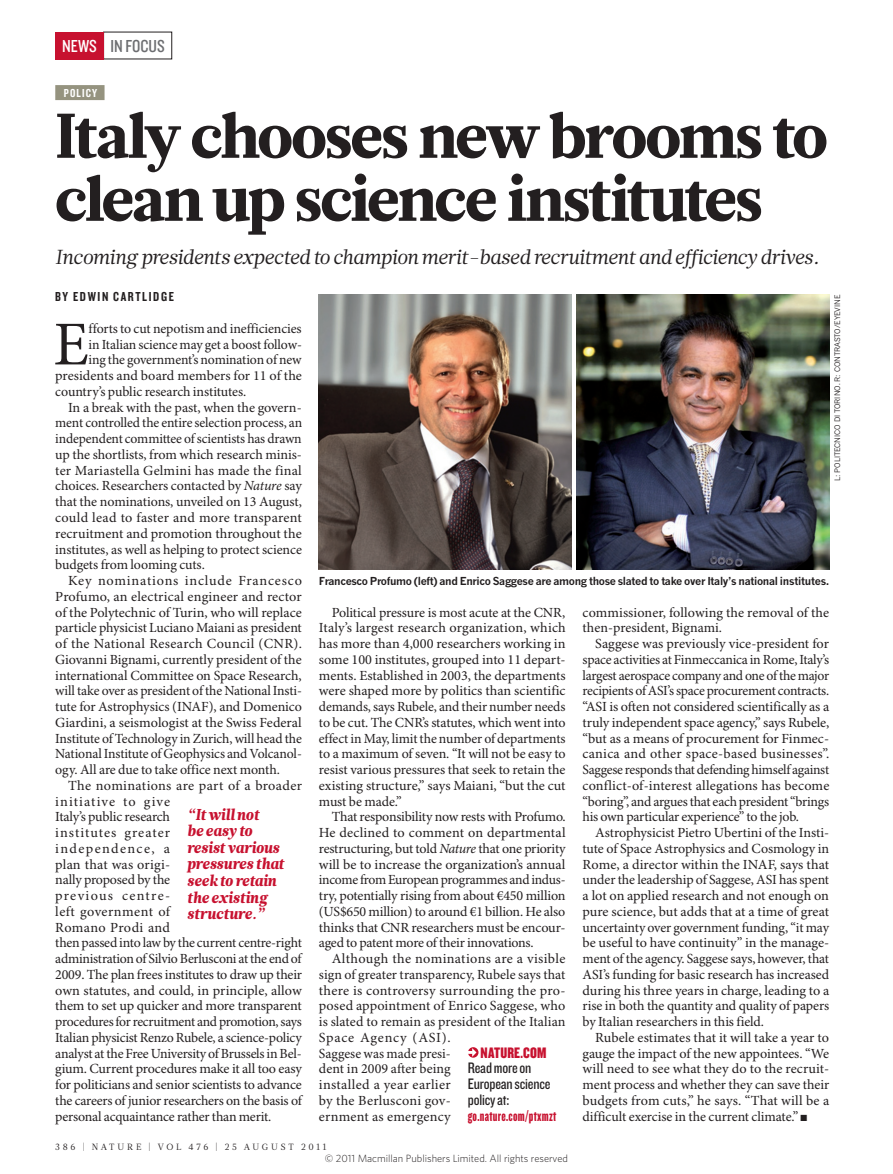
<style>
.page{position:relative;width:893px;height:1174px;background:#fff}
.page>*{position:absolute;margin:0;border:0;box-sizing:border-box;transform-origin:0 0}
.HEAD_42{font:900 63px/63px "Glosa Math";letter-spacing:-.03em;color:#231f20}
.BODY_DROP_CAP{font:62.4px "Minion Pro";color:#231f20}
.INTRO{font:italic 20.25px "Glosa Math";letter-spacing:-.01em;color:#231f20}
.t1{font:18px "Knockout 29 Junior Ltweight";color:#6c6d70}
.t2{font:18px "Knockout 29 Junior Ltweight";color:#fff}
.PULL_QUOTE{font:italic 900 15.75px/16.5px "Glosa Math";letter-spacing:-.005em;color:#c7112f;scale:.95 1}
.WEB_BOX_TEXT{font:15.75px/15.8px "Knockout 29 Junior Ltweight";letter-spacing:-.01em;color:#231f20}
.WEB_BOX_NATURE{font:15.75px "Knockout 69 Full Liteweight";letter-spacing:.01em;color:#c7112f}
.WEB_BOX_URL{font:15px "Knockout 68 Full Featherwt";letter-spacing:.02em;color:#c7112f}
.BODY_INDENT{font:13.95px/15.8px "Minion Pro";letter-spacing:-.005em;color:#231f20;text-align:justify}
.BODY_DROP_CAP-2{font:13.95px "Minion Pro";letter-spacing:-.01em;color:#231f20}
.AUTHOR_BYLINE{font:13.5px "Knockout 49 Liteweight";letter-spacing:.12em;color:#231f20}
.SUBJECT_STRAP{font:12px "Knockout 49 Liteweight";letter-spacing:.1em;color:#fff}
.PIC_CAPTION{font:700 10.8px "News Gothic MTOT";letter-spacing:-.03em;color:#231f20}
.t3{font:300 10.5px "Whitney";color:#231f20}
.t4{font:9px "Glosa Math";letter-spacing:.3em;color:#231f20}
.PIC_CREDIT{font:7.5px "News Gothic MTOT";color:#231f20}
.s1{font-style:italic}
</style>
<div class="page">
<div style="left:55px;top:85px;width:50px;height:15px;background:#95937f"></div>
<svg style="left:468px;top:1047px;width:10px;height:10px"></svg>
<svg style="left:468px;top:1048px;width:8px;height:8px"></svg>
<img style="left:319px;top:295px;width:253px;height:274px">
<img style="left:576px;top:295px;width:253px;height:274px">
<div style="left:55px;top:32px;width:49px;height:27px;background:#c7112f"></div>
<p class="t2" style="left:62px;top:34px;width:36px">NEWS</p>
<p class="t1" style="left:111px;top:34px;width:56px">IN FOCUS</p>
<p class="SUBJECT_STRAP" style="left:64px;top:85px;width:35px">POLICY</p>
<p class="HEAD_42" style="left:55px;top:105px;width:774px">Italy chooses new brooms to clean up science institutes</p>
<p class="INTRO" style="left:55px;top:243px;width:766px">Incoming presidents expected to champion merit-based recruitment and efficiency drives.</p>
<p class="AUTHOR_BYLINE" style="left:55px;top:288px;width:120px">BY EDWIN CARTLIDGE</p>
<p class="BODY_DROP_CAP" style="left:53px;top:307px;width:37px">E</p>
<p class="BODY_DROP_CAP-2" style="left:89px;top:320px;width:215px">fforts to cut nepotism and inefficiencies</p>
<p class="BODY_DROP_CAP-2" style="left:89px;top:336px;width:215px">in Italian science may get a boost follow-</p>
<p class="BODY_DROP_CAP-2" style="left:89px;top:351px;width:215px">ing the government’s nomination of new</p>
<p class="BODY_DROP_CAP-2" style="left:55px;top:367px;width:248px">presidents and board members for 11 of the</p>
<p class="BODY_DROP_CAP-2" style="left:55px;top:383px;width:192px">country’s public research institutes.</p>
<p class="BODY_INDENT" style="left:55px;top:400px;width:248px;text-indent:13px">In a break with the past, when the govern&shy;ment controlled the entire selection process, an independent committee of scientists has drawn up the shortlists, from which research minis&shy;ter Mariastella Gelmini has made the final choices. Researchers contacted by <span class="s1">Nature</span> say that the nominations, unveiled on 13 August, could lead to faster and more transparent recruitment and promotion throughout the institutes, as well as helping to protect science budgets from looming cuts.</p>
<p class="BODY_INDENT" style="left:55px;top:573px;width:248px;text-indent:13px">Key nominations include Francesco Profumo, an electrical engineer and rector of the Polytechnic of Turin, who will replace particle physicist Luciano Maiani as president of the National Research Council (CNR).<br>Giovanni Bignami, currently president of the international Committee on Space Research, will take over as president of the National Insti&shy;tute for Astrophysics (INAF), and Domenico Giardini, a seismologist at the Swiss Federal Institute of Technology in Zurich, will head the National Institute of Geophysics and Volcanol&shy;ogy. All are due to take office next month.</p>
<p class="BODY_INDENT" style="left:55px;top:778px;width:248px;text-align:left;text-indent:13px">The nominations are part of a broader initiative to give<br>Italy’s public research<br>institutes greater<br>independence, a<br>plan that was origi-<br>nally proposed by the<br>previous centre-<br>left government of<br>Romano Prodi and<br>then passed into law by the current centre-right administration of Silvio Berlusconi at the end of 2009. The plan frees institutes to draw up their own statutes, and could, in principle, allow them to set up quicker and more transparent procedures for recruitment and promotion, says Italian physicist Renzo Rubele, a science-policy analyst at the Free University of Brussels in Bel&shy;gium. Current procedures make it all too easy for politicians and senior scientists to advance the careers of junior researchers on the basis of personal acquaintance rather than merit.</p>
<p class="PULL_QUOTE" style="left:187px;top:806px;width:104px">“It will not<br>be easy to resist various pressures that seek to retain the existing structure.”</p>
<p class="PIC_CREDIT" style="left:833px;top:481px;width:188px;rotate:-90deg">L: POLITECNICO DI TORINO. R: CONTRASTO/EYEVINE</p>
<p class="PIC_CAPTION" style="left:319px;top:574px;width:512px">Francesco Profumo (left) and Enrico Saggese are among those slated to take over Italy’s national institutes.</p>
<p class="BODY_INDENT" style="left:319px;top:605px;width:248px;text-indent:13px">Political pressure is most acute at the CNR, Italy’s largest research organization, which has more than 4,000 researchers working in some 100 institutes, grouped into 11 depart&shy;ments. Established in 2003, the departments were shaped more by politics than scientific demands, says Rubele, and their number needs to be cut. The CNR’s statutes, which went into effect in May, limit the number of departments to a maximum of seven. “It will not be easy to resist various pressures that seek to retain the existing structure,” says Maiani, “but the cut must be made.”</p>
<p class="BODY_INDENT" style="left:319px;top:809px;width:248px;text-indent:13px">That responsibility now rests with Profumo.<br>He declined to comment on departmental restructuring, but told <span class="s1">Nature</span> that one priority will be to increase the organization’s annual income from European programmes and indus&shy;try, potentially rising from about €450 million (US$650 million) to around €1 billion. He also thinks that CNR researchers must be encour&shy;aged to patent more of their innovations.</p>
<p class="BODY_INDENT" style="left:319px;top:951px;width:248px;text-align:left;text-indent:13px">Although the nominations are a visible sign of greater transparency, Rubele says that there is controversy surrounding the pro&shy;posed appointment of Enrico Saggese, who is slated to remain as president of the Italian<br>Space Agency (ASI).<br>Saggese was made presi-<br>dent in 2009 after being<br>installed a year earlier<br>by the Berlusconi gov-<br>ernment as emergency</p>
<p class="WEB_BOX_NATURE" style="left:481px;top:1042px;width:67px">NATURE.COM</p>
<p class="WEB_BOX_TEXT" style="left:468px;top:1059px;width:84px">Read more on<br>European science policy at:</p>
<p class="WEB_BOX_URL" style="left:468px;top:1106px;width:90px">go.nature.com/ptxmzt</p>
<p class="BODY_INDENT" style="left:583px;top:605px;width:248px">commissioner, following the removal of the then-president, Bignami.</p>
<p class="BODY_INDENT" style="left:583px;top:636px;width:248px;text-indent:13px">Saggese was previously vice-president for space activities at Finmeccanica in Rome, Italy’s largest aerospace company and one of the major recipients of ASI’s space procurement contracts. “ASI is often not considered scientifically as a truly independent space agency,” says Rubele, “but as a means of procurement for Finmec&shy;canica and other space-based businesses”.<br>Saggese responds that defending himself against conflict-of-interest allegations has become “boring”, and argues that each president “brings his own particular experience” to the job.</p>
<p class="BODY_INDENT" style="left:583px;top:825px;width:248px;text-indent:13px">Astrophysicist Pietro Ubertini of the Insti&shy;tute of Space Astrophysics and Cosmology in Rome, a director within the INAF, says that under the leadership of Saggese, ASI has spent a lot on applied research and not enough on pure science, but adds that at a time of great uncertainty over government funding, “it may be useful to have continuity” in the manage&shy;ment of the agency. Saggese says, however, that ASI’s funding for basic research has increased during his three years in charge, leading to a rise in both the quantity and quality of papers by Italian researchers in this field.</p>
<p class="BODY_INDENT" style="left:583px;top:1030px;width:248px;text-indent:13px">Rubele estimates that it will take a year to gauge the impact of the new appointees. “We will need to see what they do to the recruit&shy;ment process and whether they can save their budgets from cuts,” he says. “That will be a difficult exercise in the current climate.” ■</p>
<p class="t4" style="left:55px;top:1141px;width:273px">386 | NATURE | VOL 476 | 25 AUGUST 2011</p>
<p class="t3" style="left:325px;top:1151px;width:245px">© 2011 Macmillan Publishers Limited. All rights reserved</p>
</div>
